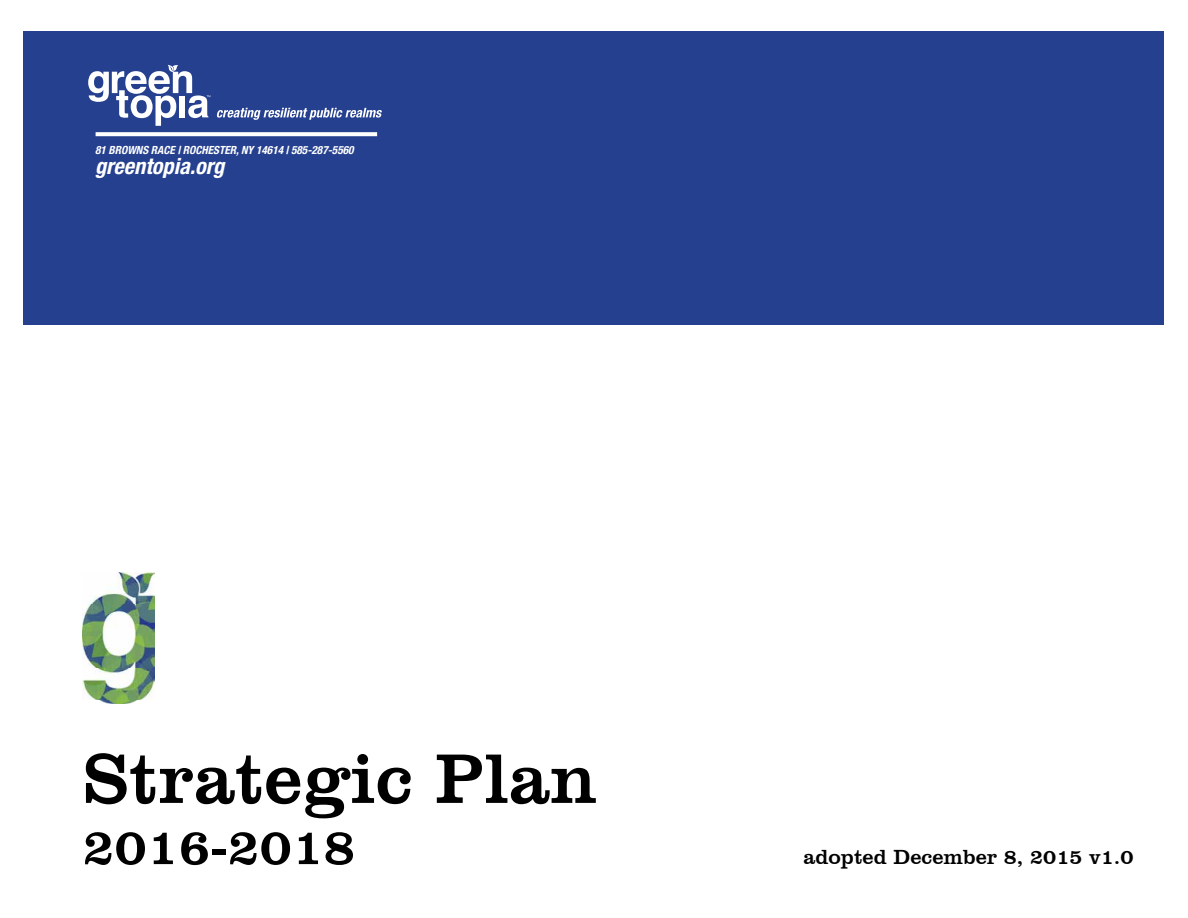
<style>
.page{position:relative;width:1188px;height:918px;background:#fff}
.page>*{position:absolute;margin:0;border:0;box-sizing:border-box;transform-origin:0 0}
.t1{font:72px "Clarendon BT";color:#000}
.t2{font:51px "Clarendon BT";color:#000}
.t3{font:italic 700 condensed 22.2px "Helvetica Neue";color:#fff}
.t4{font:21px "Clarendon BT";color:#000}
.t5{font:italic 700 condensed 11.25px "Helvetica Neue";color:#fff}
</style>
<div class="page">
<div style="left:24px;top:31px;width:1140px;height:294px;background:#25408f"></div>
<img style="left:83px;top:572px;width:71px;height:131px">
<p class="t5" style="left:95px;top:144px;width:260px">81 BROWNS RACE | ROCHESTER, NY 14614 | 585-287-5560</p>
<h3 class="t3" style="left:95px;top:153px;width:131px">greentopia.org</h3>
<h1 class="t1" style="left:83px;top:734px;width:516px">Strategic Plan</h1>
<h2 class="t2" style="left:83px;top:815px;width:274px">2016-2018</h2>
<h3 class="t4" style="left:803px;top:844px;width:332px">adopted December 8, 2015 v1.0</h3>
</div>
